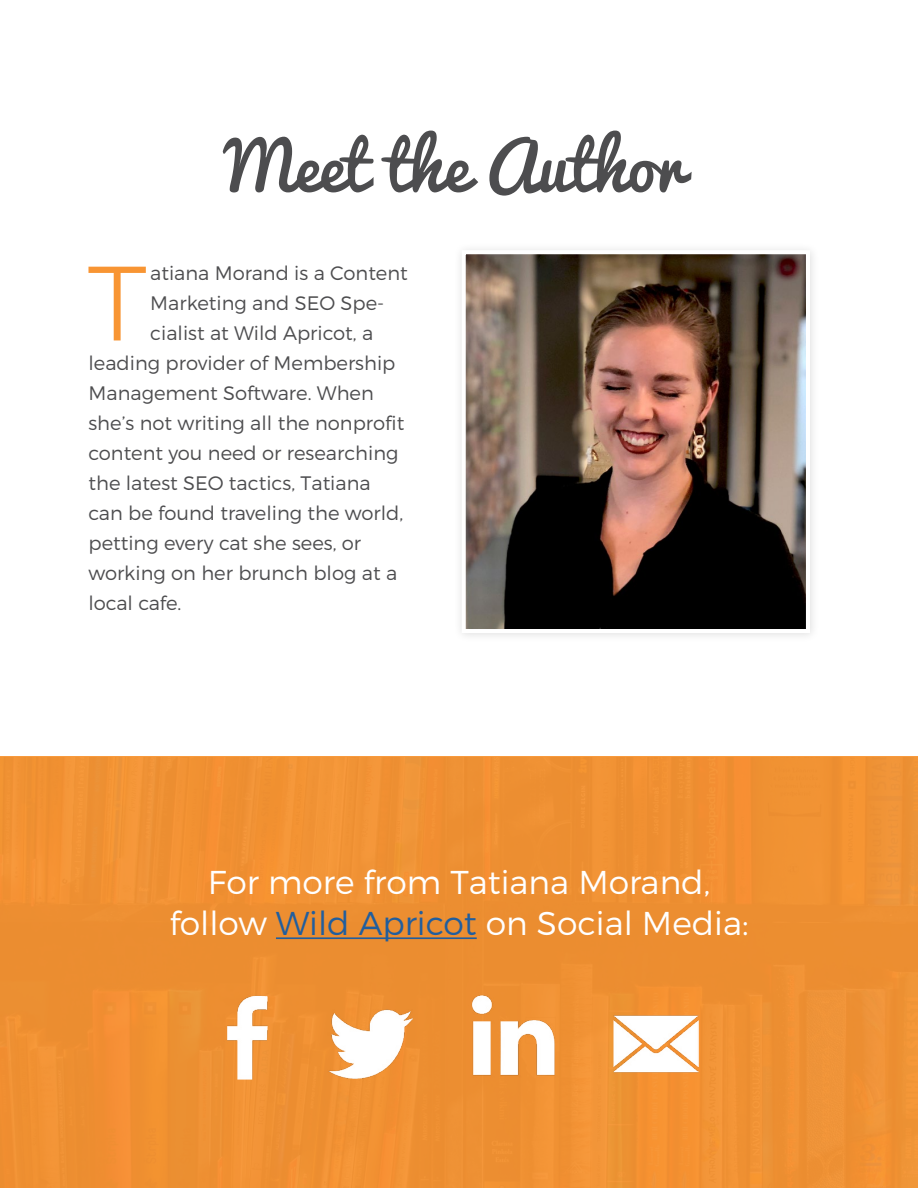
<style>
.page{position:relative;width:918px;height:1188px;background:#fff}
.page>*{position:absolute;margin:0;border:0;box-sizing:border-box;transform-origin:0 0}
.t1{font:300 104.25px "Avenir";color:#f89533}
.t2{font:66px "Pacifico";color:#4d4d4f}
.t3{font:300 33px/40.5px "Montserrat";color:#fff;text-align:center}
.t4{font:300 19.5px "Montserrat";color:#4d4d4f}
.s1{color:#215e9e}
</style>
<div class="page">
<div style="left:454px;top:242px;width:366px;height:401px;background:#fafafa"></div>
<img style="left:467px;top:255px;width:338px;height:373px">
<div style="left:462px;top:250px;width:348px;height:383px;border:4px solid #fff"></div>
<svg style="left:0;top:756px;width:918px;height:432px;background:#ef9032"></svg>
<hr style="left:276px;top:937px;width:201px;height:2px;background:#215e9e">
<img style="left:613px;top:1001px;width:85px;height:85px">
<img style="left:205px;top:984px;width:83px;height:107px">
<img style="left:465px;top:993px;width:101px;height:85px">
<img style="left:327px;top:987px;width:85px;height:102px">
<h2 class="t2" style="left:225px;top:109px;width:460px">Meet the Author</h2>
<h1 class="t1" style="left:87px;top:243px;width:61px">T</h1>
<p class="t4" style="left:150px;top:262px;width:259px">atiana Morand is a Content</p>
<p class="t4" style="left:150px;top:292px;width:236px">Marketing and SEO Spe-</p>
<p class="t4" style="left:150px;top:322px;width:225px">cialist at Wild Apricot, a</p>
<p class="t4" style="left:88px;top:352px;width:308px">leading provider of Membership</p>
<p class="t4" style="left:88px;top:382px;width:287px">Management Software. When</p>
<p class="t4" style="left:88px;top:412px;width:317px">she’s not writing all the nonprofit</p>
<p class="t4" style="left:88px;top:442px;width:312px">content you need or researching</p>
<p class="t4" style="left:88px;top:472px;width:284px">the latest SEO tactics, Tatiana</p>
<p class="t4" style="left:88px;top:502px;width:316px">can be found traveling the world,</p>
<p class="t4" style="left:88px;top:532px;width:274px">petting every cat she sees, or</p>
<p class="t4" style="left:88px;top:562px;width:310px">working on her brunch blog at a</p>
<p class="t4" style="left:88px;top:592px;width:94px">local cafe.</p>
<h3 class="t3" style="left:169px;top:862px;width:581px">For more from Tatiana Morand, follow <span class="s1">Wild Apricot</span> on Social Media:</h3>
</div>
